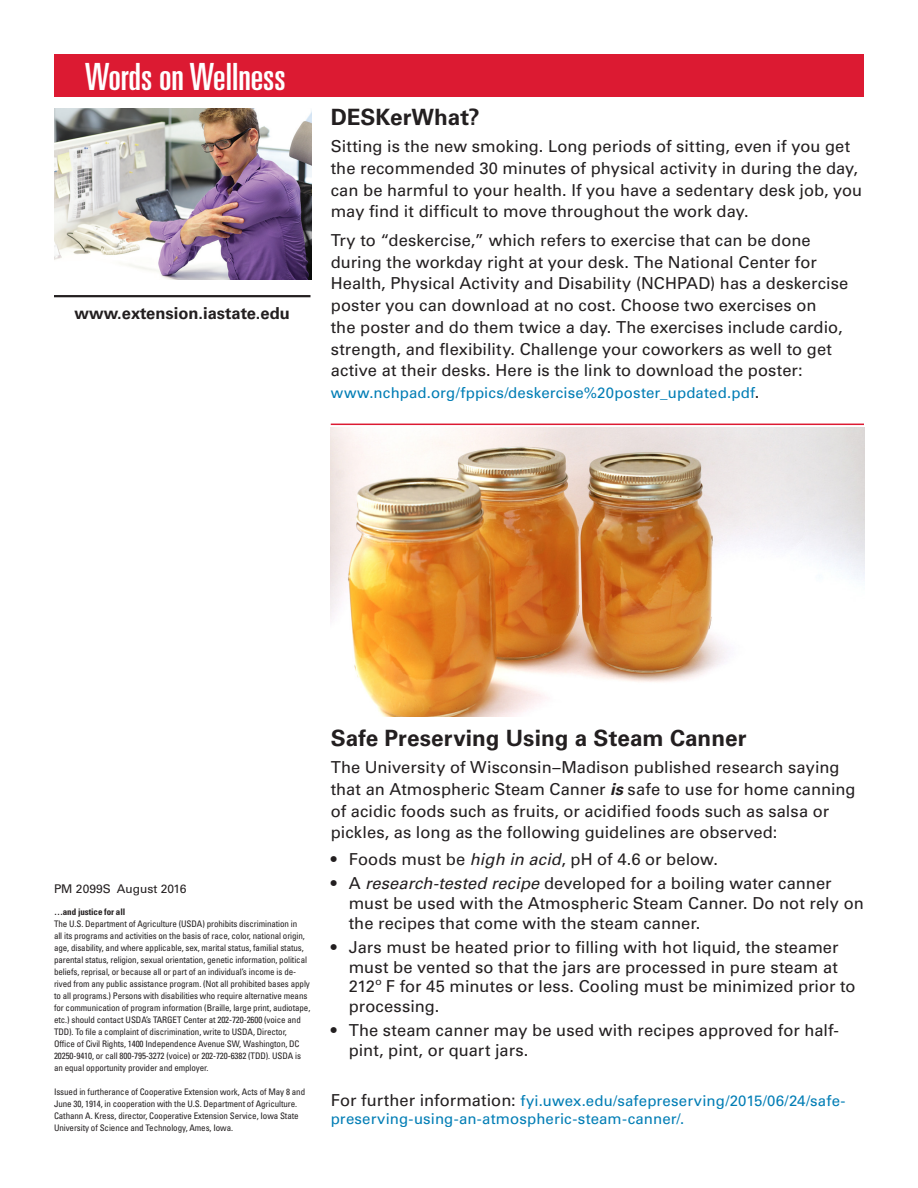
<style>
.page{position:relative;width:918px;height:1188px;background:#fff}
.page>*{position:absolute;margin:0;border:0;box-sizing:border-box;transform-origin:0 0}
.t1{font:ultra-condensed 37.5px "Univers LT Std";color:#fff}
.Article_Head_with_Ru{font:700 22.5px "Univers LT Std";letter-spacing:.005em;color:#231f20}
.Article_Head{font:700 22.5px "Univers LT Std";color:#231f20}
.Article_Body{font:16.5px/21.8px "Univers LT Std";letter-spacing:.005em;color:#231f20}
.t2{font:700 16.5px "Univers LT Std";color:#231f20}
.Article_Body-2{font:15px/18px "Univers LT Std";letter-spacing:.01em;color:#007db5}
.t3{font:12px "Univers LT Std";color:#231f20}
.t4{font:condensed 9px/12px "Univers LT Std";letter-spacing:-.01em;color:#231f20}
.t5{font:700 condensed 9px "Univers LT Std";letter-spacing:-.01em;color:#231f20}
.s1{font-size:16.5px;color:#231f20}
.s2{font-weight:700;font-style:italic}
.s3{font-style:italic}
</style>
<div class="page">
<img style="left:331px;top:427px;width:533px;height:289px">
<hr style="left:54px;top:295px;width:256px;height:2px;background:#231f20">
<img style="left:54px;top:109px;width:257px;height:170px">
<hr style="left:331px;top:424px;width:533px;height:1px;background:#dc1a32">
<div style="left:54px;top:54px;width:810px;height:43px;background:#dc1a32"></div>
<p class="t1" style="left:85px;top:56px;width:202px">Words on Wellness</p>
<p class="t2" style="left:75px;top:304px;width:217px">www.extension.iastate.edu</p>
<p class="Article_Head" style="left:331px;top:104px;width:150px">DESKerWhat?</p>
<p class="Article_Body" style="left:331px;top:135px;width:533px">Sitting is the new smoking. Long periods of sitting, even if you get the recommended 30 minutes of physical activity in during the day, can be harmful to your health. If you have a sedentary desk job, you may find it difficult to move throughout the work day.</p>
<p class="Article_Body" style="left:331px;top:229px;width:519px">Try to “deskercise,” which refers to exercise that can be done during the workday right at your desk. The National Center for Health, Physical Activity and Disability (NCHPAD) has a deskercise poster you can download at no cost. Choose two exercises on<br>the poster and do them twice a day. The exercises include cardio, strength, and flexibility. Challenge your coworkers as well to get active at their desks. Here is the link to download the poster:</p>
<p class="Article_Body-2" style="left:331px;top:384px;width:430px">www.nchpad.org/fppics/deskercise%20poster_updated.pdf<span class="s1">.</span></p>
<p class="t3" style="left:54px;top:882px;width:134px">PM 2099S August 2016</p>
<p class="t5" style="left:54px;top:906px;width:73px">…and justice for all</p>
<p class="t4" style="left:54px;top:918px;width:258px">The U.S. Department of Agriculture (USDA) prohibits discrimination in<br>all its programs and activities on the basis of race, color, national origin, age, disability, and where applicable, sex, marital status, familial status, parental status, religion, sexual orientation, genetic information, political beliefs, reprisal, or because all or part of an individual’s income is de&shy;rived from any public assistance program. (Not all prohibited bases apply to all programs.) Persons with disabilities who require alternative means for communication of program information (Braille, large print, audiotape, etc.) should contact USDA’s TARGET Center at 202-720-2600 (voice and TDD). To file a complaint of discrimination, write to USDA, Director,<br>Office of Civil Rights, 1400 Independence Avenue SW, Washington, DC 20250-9410, or call 800-795-3272 (voice) or 202-720-6382 (TDD). USDA is an equal opportunity provider and employer.</p>
<p class="t4" style="left:54px;top:1086px;width:253px">Issued in furtherance of Cooperative Extension work, Acts of May 8 and June 30, 1914, in cooperation with the U.S. Department of Agriculture.<br>Cathann A. Kress, director, Cooperative Extension Service, Iowa State University of Science and Technology, Ames, Iowa.</p>
<p class="Article_Head_with_Ru" style="left:331px;top:725px;width:417px">Safe Preserving Using a Steam Canner</p>
<p class="Article_Body" style="left:331px;top:757px;width:526px">The University of Wisconsin–Madison published research saying that an Atmospheric Steam Canner <span class="s2">is</span> safe to use for home canning of acidic foods such as fruits, or acidified foods such as salsa or pickles, as long as the following guidelines are observed:</p>
<p class="Article_Body" style="left:331px;top:848px;width:389px">• Foods must be <span class="s3">high in acid</span>, pH of 4.6 or below.</p>
<p class="Article_Body" style="left:349px;top:873px;width:517px;line-height:19.8px;text-indent:-18px">• A <span class="s3">research-tested recipe</span> developed for a boiling water canner must be used with the Atmospheric Steam Canner. Do not rely on the recipes that come with the steam canner.</p>
<p class="Article_Body" style="left:349px;top:937px;width:508px;line-height:19.8px;text-indent:-18px">• Jars must be heated prior to filling with hot liquid, the steamer must be vented so that the jars are processed in pure steam at 212o F for 45 minutes or less. Cooling must be minimized prior to processing.</p>
<p class="Article_Body" style="left:349px;top:1021px;width:492px;line-height:19.8px;text-indent:-18px">• The steam canner may be used with recipes approved for half&shy;pint, pint, or quart jars.</p>
<p class="Article_Body-2" style="left:331px;top:1092px;width:516px"><span class="s1">For further information:</span> fyi.uwex.edu/safepreserving/2015/06/24/safe&shy;preserving-using-an-atmospheric-steam-canner/.</p>
</div>
